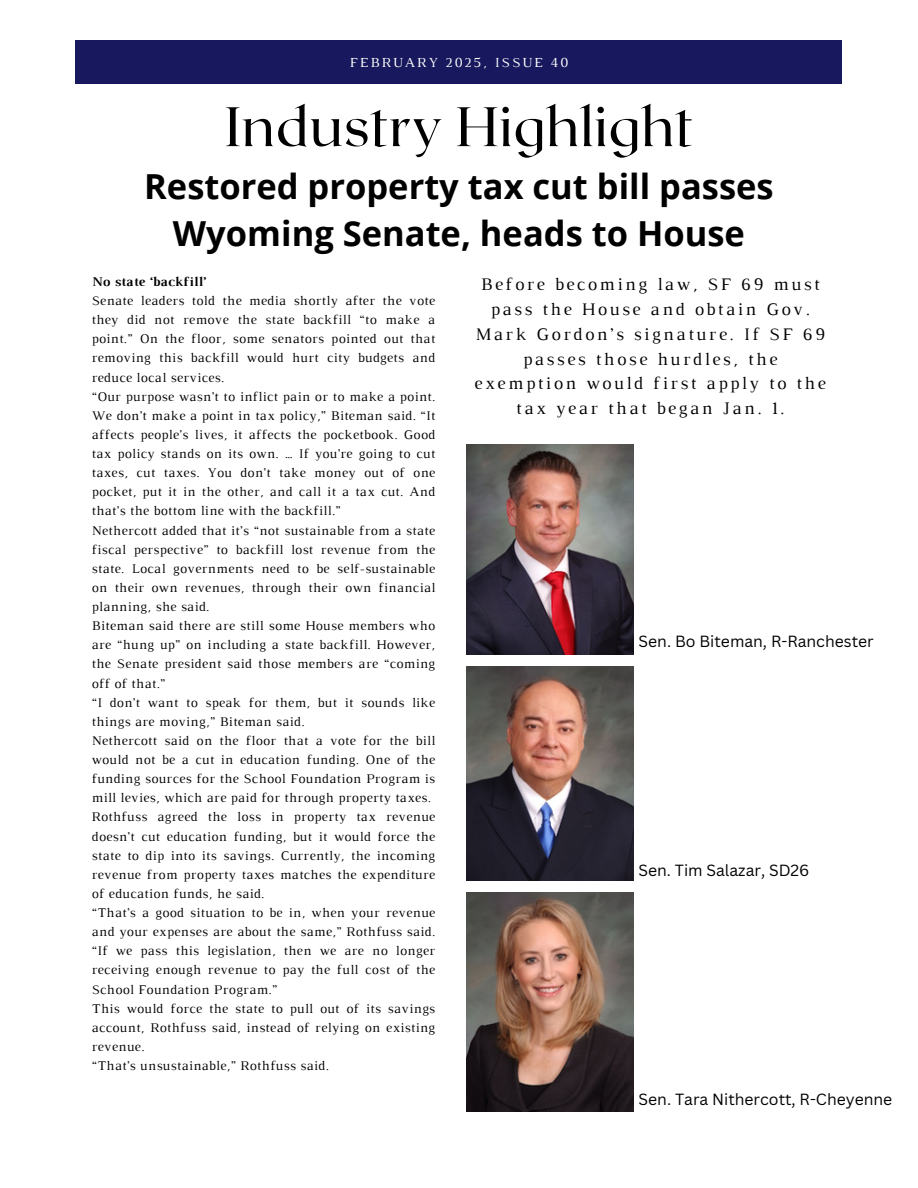
<style>
.page{position:relative;width:918px;height:1188px;background:#fff}
.page>*{position:absolute;margin:0;border:0;box-sizing:border-box;transform-origin:0 0}
.t1{font:55.5px "Roxborough CF";letter-spacing:.02em;color:#000}
.t2{font:700 34.5px/47.2px "Open Sans";color:#000;text-align:center}
.t3{font:18px/24.8px "Luthier";letter-spacing:.14em;color:#000;text-align:center}
.t4{font:15.75px "Canva Sans";color:#000}
.t5{font:14.1px "Luthier";letter-spacing:.14em;color:#fff}
.t6{font:13.5px/19.2px "Luthier";letter-spacing:.03em;color:#000;text-align:justify}
.t7{font:700 13.5px "Luthier";letter-spacing:.03em;color:#000}
</style>
<div class="page">
<div style="left:76px;top:41px;width:766px;height:43px;background:#17185d"></div>
<img style="left:467px;top:445px;width:166px;height:209px">
<img style="left:467px;top:667px;width:166px;height:214px">
<img style="left:467px;top:893px;width:166px;height:218px">
<p class="t5" style="left:350px;top:57px;width:220px">FEBRUARY 2025, ISSUE 40</p>
<h1 class="t1" style="left:225px;top:91px;width:470px">Industry Highlight</h1>
<h4 class="t2" style="left:144px;top:162px;width:631px">Restored property tax cut bill passes<br>Wyoming Senate, heads to House</h4>
<h2 class="t7" style="left:92px;top:277px;width:115px">No state ‘backfill’</h2>
<p class="t6" style="left:92px;top:292px;width:345px">Senate leaders told the media shortly after the vote they did not remove the state backfill “to make a point.” On the floor, some senators pointed out that removing this backfill would hurt city budgets and reduce local services.</p>
<p class="t6" style="left:92px;top:388px;width:345px">“Our purpose wasn’t to inflict pain or to make a point.<br>We don’t make a point in tax policy,” Biteman said. “It affects people’s lives, it affects the pocketbook. Good tax policy stands on its own. … If you’re going to cut taxes, cut taxes. You don’t take money out of one pocket, put it in the other, and call it a tax cut. And that’s the bottom line with the backfill.”</p>
<p class="t6" style="left:92px;top:522px;width:345px">Nethercott added that it’s “not sustainable from a state fiscal perspective” to backfill lost revenue from the state. Local governments need to be self-sustainable on their own revenues, through their own financial planning, she said.</p>
<p class="t6" style="left:92px;top:617px;width:345px">Biteman said there are still some House members who are “hung up” on including a state backfill. However, the Senate president said those members are “coming off of that.”</p>
<p class="t6" style="left:92px;top:694px;width:345px">“I don’t want to speak for them, but it sounds like things are moving,” Biteman said.</p>
<p class="t6" style="left:92px;top:732px;width:345px">Nethercott said on the floor that a vote for the bill would not be a cut in education funding. One of the funding sources for the School Foundation Program is mill levies, which are paid for through property taxes.</p>
<p class="t6" style="left:92px;top:808px;width:345px">Rothfuss agreed the loss in property tax revenue doesn’t cut education funding, but it would force the state to dip into its savings. Currently, the incoming revenue from property taxes matches the expenditure of education funds, he said.</p>
<p class="t6" style="left:92px;top:904px;width:345px">“That’s a good situation to be in, when your revenue and your expenses are about the same,” Rothfuss said. “If we pass this legislation, then we are no longer receiving enough revenue to pay the full cost of the School Foundation Program.”</p>
<p class="t6" style="left:92px;top:1000px;width:345px">This would force the state to pull out of its savings account, Rothfuss said, instead of relying on existing revenue.</p>
<p class="t6" style="left:92px;top:1057px;width:238px">“That’s unsustainable,” Rothfuss said.</p>
<p class="t3" style="left:475px;top:273px;width:353px">Before becoming law, SF 69 must pass the House and obtain Gov.<br>Mark Gordon’s signature. If SF 69 passes those hurdles, the exemption would first apply to the tax year that began Jan. 1.</p>
<h3 class="t4" style="left:639px;top:630px;width:237px">Sen. Bo Biteman, R-Ranchester</h3>
<p class="t4" style="left:638px;top:860px;width:172px">Sen. Tim Salazar, SD26</p>
<h5 class="t4" style="left:639px;top:1088px;width:255px">Sen. Tara Nithercott, R-Cheyenne</h5>
</div>
